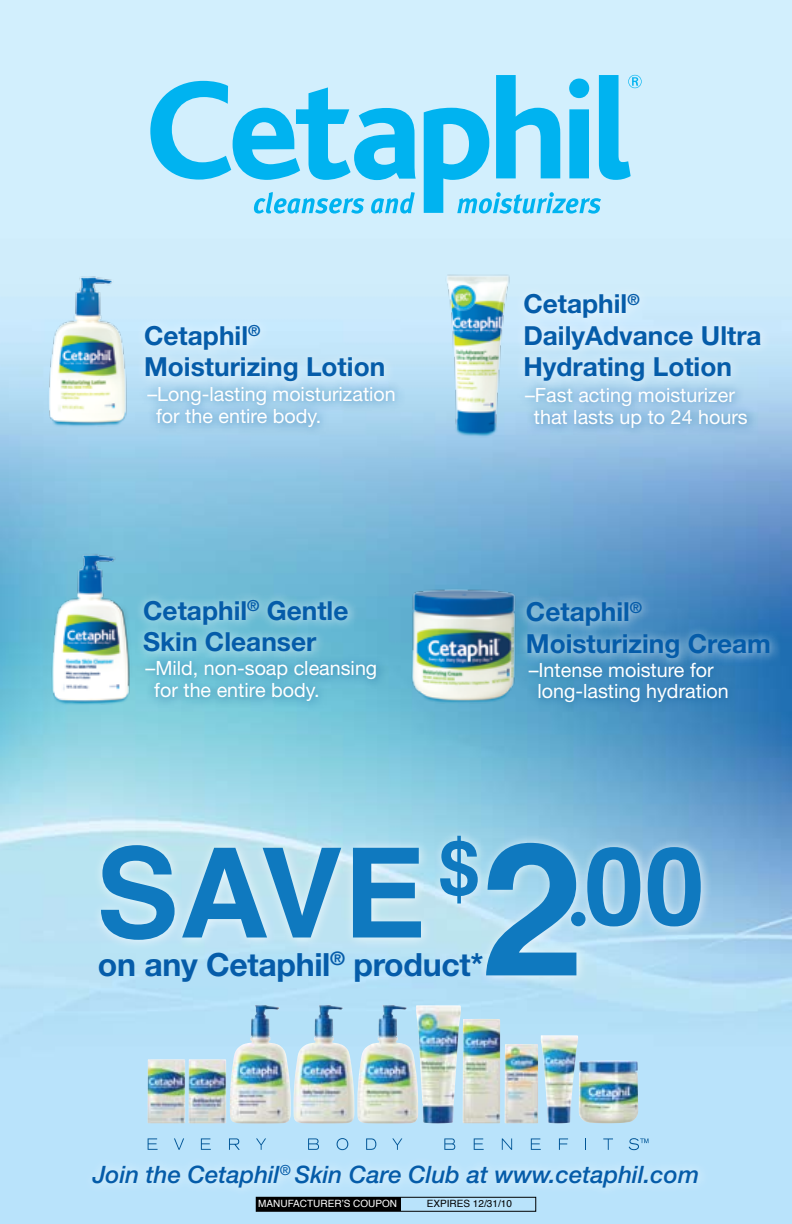
<style>
.page{position:relative;width:792px;height:1224px;background:#fff}
.page>*{position:absolute;margin:0;border:0;box-sizing:border-box;transform-origin:0 0}
.t1{font:700 124.6px "Helvetica";color:#0f79bf}
.t2{font:700 108.6px "Helvetica";color:#0f79bf}
.t3{font:700 32px "Helvetica Neue";letter-spacing:-.01em;color:#055ca9}
.t4{font:700 26.2px/31.6px "Helvetica Neue";color:#055ca9}
.t5{font:italic 500 24px "Helvetica Neue";color:#055ca9}
.t6{font:19.8px/21.8px "Helvetica Neue";color:#fff}
.t7{font:10px "Helvetica";color:#fff}
.t8{font:10px "Helvetica";color:#000}
.s1{font-size:186.4px}
</style>
<div class="page">
<img style="left:0;top:0;width:792px;height:1224px">
<svg style="left:150px;top:81px;width:266px;height:99px;background:#73d3f7"></svg>
<svg style="left:254px;top:192px;width:110px;height:22px;background:#84d8f8"></svg>
<svg style="left:371px;top:192px;width:44px;height:22px"></svg>
<svg style="left:424px;top:75px;width:218px;height:139px;background:#79d5f7"></svg>
<div style="left:83px;top:1155px;width:709px;height:61px;background:#fff;opacity:.75"></div>
<img style="left:400px;top:570px;width:125px;height:159px">
<div style="left:519px;top:652px;width:273px;height:144px;background:#005596;opacity:.75"></div>
<div style="left:517px;top:592px;width:275px;height:92px;background:#fff;opacity:.75"></div>
<img style="left:46px;top:532px;width:89px;height:173px">
<div style="left:136px;top:651px;width:285px;height:81px;background:#005596;opacity:.75"></div>
<div style="left:134px;top:590px;width:363px;height:92px;background:#fff;opacity:.75"></div>
<img style="left:45px;top:252px;width:87px;height:179px">
<div style="left:138px;top:376px;width:302px;height:81px;background:#005596;opacity:.75"></div>
<div style="left:135px;top:315px;width:302px;height:93px;background:#fff;opacity:.75"></div>
<div style="left:515px;top:378px;width:277px;height:100px;background:#005596;opacity:.75"></div>
<div style="left:514px;top:284px;width:278px;height:126px;background:#fff;opacity:.75"></div>
<div style="left:91px;top:835px;width:685px;height:233px;background:#fff;opacity:.75"></div>
<div style="left:430px;top:826px;width:362px;height:337px;background:#fff;opacity:.75"></div>
<div style="left:571px;top:912px;width:15px;height:14px;background:#0f79bf;border-radius:50%"></div>
<img style="left:257px;top:1005px;width:161px;height:118px">
<svg style="left:148px;top:1138px;width:10px;height:12px"></svg>
<svg style="left:174px;top:1138px;width:10px;height:12px"></svg>
<svg style="left:201px;top:1138px;width:10px;height:12px"></svg>
<svg style="left:229px;top:1138px;width:11px;height:12px"></svg>
<svg style="left:256px;top:1138px;width:10px;height:12px"></svg>
<svg style="left:308px;top:1138px;width:11px;height:12px"></svg>
<svg style="left:337px;top:1138px;width:11px;height:12px"></svg>
<svg style="left:366px;top:1138px;width:10px;height:12px"></svg>
<svg style="left:392px;top:1138px;width:10px;height:12px"></svg>
<svg style="left:444px;top:1138px;width:11px;height:12px"></svg>
<svg style="left:474px;top:1138px;width:10px;height:12px"></svg>
<svg style="left:502px;top:1138px;width:10px;height:12px"></svg>
<svg style="left:531px;top:1138px;width:10px;height:12px"></svg>
<svg style="left:559px;top:1138px;width:9px;height:12px"></svg>
<svg style="left:585px;top:1138px;width:1px;height:12px"></svg>
<svg style="left:603px;top:1138px;width:10px;height:12px"></svg>
<svg style="left:629px;top:1138px;width:19px;height:12px"></svg>
<div style="left:256px;top:1197px;width:280px;height:15px;border:1px solid #000"></div>
<div style="left:256px;top:1197px;width:144px;height:14px;background:#000"></div>
<img style="left:440px;top:265px;width:81px;height:178px">
<h3 class="t4" style="left:144px;top:319px;width:243px">Cetaphil<sup>®<br></sup>Moisturizing Lotion</h3>
<p class="t6" style="left:156px;top:382px;width:241px;text-indent:-9px">–Long-lasting moisturization for the entire body.</p>
<h3 class="t4" style="left:143px;top:594px;width:207px">Cetaphil<sup>®</sup> Gentle<br>Skin Cleanser</h3>
<p class="t6" style="left:154px;top:657px;width:225px;text-indent:-9px">–Mild, non-soap cleansing for the entire body.</p>
<h3 class="t4" style="left:523px;top:288px;width:240px">Cetaphil<sup>®<br></sup>DailyAdvance Ultra<br>Hydrating Lotion</h3>
<p class="t6" style="left:534px;top:384px;width:215px;text-indent:-9px">–Fast acting moisturizer that lasts up to 24 hours</p>
<h3 class="t4" style="left:526px;top:596px;width:247px">Cetaphil<sup>®<br></sup>Moisturizing Cream</h3>
<p class="t6" style="left:537px;top:658px;width:193px;text-indent:-9px">–Intense moisture for long-lasting hydration</p>
<h1 class="t1" style="left:96px;top:793px;width:386px">SAVE <sup>$</sup></h1>
<h2 class="t2" style="left:480px;top:799px;width:226px"><span class="s1">2</span>00</h2>
<h3 class="t3" style="left:98px;top:944px;width:387px">on any Cetaphil<sup>®</sup> product*</h3>
<p class="t5" style="left:93px;top:1160px;width:608px">Join the Cetaphil<sup>®</sup> Skin Care Club at www.cetaphil.com</p>
<p class="t7" style="left:258px;top:1196px;width:140px">MANUFACTURER’S COUPON</p>
<p class="t8" style="left:427px;top:1196px;width:87px">EXPIRES 12/31/10</p>
</div>
